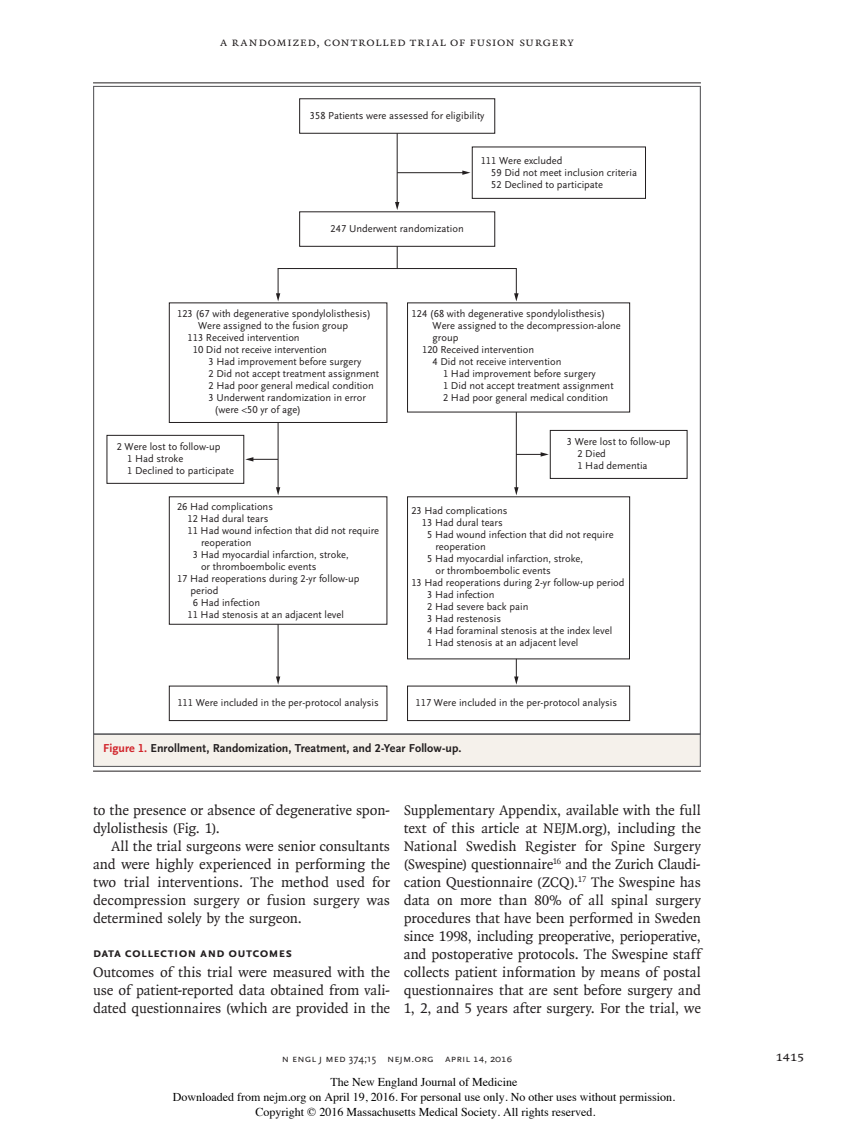
<style>
.page{position:relative;width:851px;height:1134px;background:#fff}
.page>*{position:absolute;margin:0;border:0;box-sizing:border-box;transform-origin:0 0}
.t1{font:15px/18px "OTNEJM Quadraat";letter-spacing:-.005em;color:#231f20;text-align:justify}
.t2{font:14.25px "OTNEJM Quadraat Cap";color:#231f20}
.t3{font:700 13.5px "OTNEJM Scala Sans Small LF Cap";letter-spacing:.02em;color:#231f20}
.t4{font:12.75px "OTNEJM Quadraat Small Cap";letter-spacing:.05em;color:#231f20}
.t5{font:12px/15px "Times";color:#000;text-align:center}
.t6{font:700 12px "OTNEJM Scala Sans LF";letter-spacing:.005em;color:#231f20}
.t7{font:10.8px "OTNEJM Scala Sans LF Cap";letter-spacing:.01em;color:#231f20}
.t8{font:10.5px/12px "OTNEJM Scala Sans LF";color:#231f20}
.s1{color:#d1232a}
.s2{font-family:"OTNEJM Scala Sans OSF"}
.s3{font-family:"OTNEJM Scala Sans LF Small Cap"}
</style>
<div class="page">
<hr style="left:93px;top:771px;width:607px;height:1px;background:#231f20">
<hr style="left:93px;top:82px;width:607px;height:1px;background:#231f20">
<div style="left:94px;top:734px;width:606px;height:32px;background:#f5f1eb"></div>
<div style="left:93px;top:734px;width:607px;height:33px;border:1px solid #636366"></div>
<svg style="left:106px;top:98px;width:582px;height:624px"></svg>
<div style="left:169px;top:303px;width:218px;height:119px;background:#fff"></div>
<div style="left:169px;top:302px;width:218px;height:121px;border:1px solid #231f20"></div>
<div style="left:407px;top:303px;width:222px;height:109px;background:#fff"></div>
<div style="left:407px;top:302px;width:223px;height:110px;border:1px solid #231f20"></div>
<div style="left:299px;top:212px;width:195px;height:34px;background:#fff"></div>
<div style="left:299px;top:211px;width:196px;height:36px;border:1px solid #231f20"></div>
<svg style="left:397px;top:246px;width:1px;height:22px"></svg>
<div style="left:299px;top:99px;width:195px;height:34px;background:#fff"></div>
<div style="left:299px;top:98px;width:196px;height:36px;border:1px solid #231f20"></div>
<div style="left:472px;top:147px;width:173px;height:51px;background:#fff"></div>
<div style="left:472px;top:147px;width:174px;height:52px;border:1px solid #231f20"></div>
<hr style="left:397px;top:133px;width:1px;height:70px;background:#231f20">
<svg style="left:395px;top:202px;width:4px;height:8px"></svg>
<hr style="left:397px;top:172px;width:67px;height:1px;background:#231f20">
<svg style="left:462px;top:170px;width:8px;height:5px"></svg>
<div style="left:107px;top:435px;width:137px;height:48px;background:#fff"></div>
<div style="left:107px;top:435px;width:137px;height:49px;border:1px solid #231f20"></div>
<svg style="left:276px;top:269px;width:4px;height:32px"></svg>
<svg style="left:245px;top:457px;width:33px;height:5px"></svg>
<div style="left:550px;top:430px;width:137px;height:48px;background:#fff"></div>
<div style="left:550px;top:430px;width:137px;height:49px;border:1px solid #231f20"></div>
<svg style="left:517px;top:452px;width:31px;height:5px"></svg>
<svg style="left:514px;top:269px;width:4px;height:32px"></svg>
<div style="left:407px;top:497px;width:222px;height:162px;background:#fff"></div>
<div style="left:407px;top:496px;width:223px;height:163px;border:1px solid #231f20"></div>
<div style="left:169px;top:497px;width:218px;height:127px;background:#fff"></div>
<div style="left:169px;top:496px;width:218px;height:129px;border:1px solid #231f20"></div>
<hr style="left:278px;top:423px;width:1px;height:66px;background:#231f20">
<svg style="left:276px;top:487px;width:4px;height:8px"></svg>
<hr style="left:516px;top:412px;width:1px;height:77px;background:#231f20">
<svg style="left:514px;top:487px;width:4px;height:8px"></svg>
<div style="left:407px;top:686px;width:222px;height:35px;background:#fff"></div>
<div style="left:407px;top:686px;width:223px;height:35px;border:1px solid #231f20"></div>
<div style="left:169px;top:686px;width:218px;height:35px;background:#fff"></div>
<div style="left:169px;top:686px;width:218px;height:35px;border:1px solid #231f20"></div>
<hr style="left:278px;top:624px;width:1px;height:54px;background:#231f20">
<svg style="left:276px;top:677px;width:4px;height:8px"></svg>
<svg style="left:514px;top:659px;width:4px;height:26px"></svg>
<hr style="left:278px;top:268px;width:238px;height:1px;background:#231f20">
<p class="t4" style="left:220px;top:35px;width:355px">A Randomized, Controlled Trial of Fusion Surgery</p>
<p class="t8" style="left:310px;top:110px;width:176px">358 Patients were assessed for eligibility</p>
<p class="t8" style="left:491px;top:154px;width:147px;text-indent:-10px">111 Were excluded<br>59 Did not meet inclusion criteria<br>52 Declined to participate</p>
<p class="t8" style="left:330px;top:223px;width:135px">247 Underwent randomization</p>
<p class="t8" style="left:177px;top:308px;width:195px">123 (67 with degenerative spondylolisthesis)</p>
<p class="t8" style="left:198px;top:320px;width:151px">Were assigned to the fusion group</p>
<p class="t8" style="left:188px;top:332px;width:114px">113 Received intervention</p>
<p class="t8" style="left:193px;top:344px;width:136px">10 Did not receive intervention</p>
<p class="t8" style="left:209px;top:356px;width:154px">3 Had improvement before surgery</p>
<p class="t8" style="left:209px;top:368px;width:172px">2 Did not accept treatment assignment</p>
<p class="t8" style="left:209px;top:380px;width:167px">2 Had poor general medical condition</p>
<p class="t8" style="left:209px;top:392px;width:159px">3 Underwent randomization in error</p>
<p class="t8" style="left:215px;top:404px;width:88px">(were &lt;50 yr of age)</p>
<p class="t8" style="left:411px;top:308px;width:195px">124 (68 with degenerative spondylolisthesis)</p>
<p class="t8" style="left:432px;top:320px;width:190px">Were assigned to the decompression-alone</p>
<p class="t8" style="left:432px;top:332px;width:27px">group</p>
<p class="t8" style="left:422px;top:344px;width:114px">120 Received intervention</p>
<p class="t8" style="left:432px;top:356px;width:130px">4 Did not receive intervention</p>
<p class="t8" style="left:443px;top:368px;width:154px">1 Had improvement before surgery</p>
<p class="t8" style="left:443px;top:380px;width:172px">1 Did not accept treatment assignment</p>
<p class="t8" style="left:443px;top:392px;width:167px">2 Had poor general medical condition</p>
<p class="t8" style="left:127px;top:441px;width:108px;text-indent:-10px">2 Were lost to follow-up<br>1 Had stroke<br>1 Declined to participate</p>
<p class="t8" style="left:577px;top:436px;width:95px;text-indent:-10px">3 Were lost to follow-up<br>2 Died<br>1 Had dementia</p>
<p class="t8" style="left:177px;top:500px;width:97px">26 Had complications</p>
<p class="t8" style="left:187px;top:512px;width:82px">12 Had dural tears</p>
<p class="t8" style="left:187px;top:524px;width:193px">11 Had wound infection that did not require</p>
<p class="t8" style="left:201px;top:536px;width:52px">reoperation</p>
<p class="t8" style="left:193px;top:548px;width:157px">3 Had myocardial infarction, stroke,</p>
<p class="t8" style="left:201px;top:560px;width:117px">or thromboembolic events</p>
<p class="t8" style="left:177px;top:572px;width:184px">17 Had reoperations during 2-yr follow-up</p>
<p class="t8" style="left:190px;top:584px;width:30px">period</p>
<p class="t8" style="left:193px;top:596px;width:69px">6 Had infection</p>
<p class="t8" style="left:187px;top:608px;width:158px">11 Had stenosis at an adjacent level</p>
<p class="t8" style="left:411px;top:505px;width:97px">23 Had complications</p>
<p class="t8" style="left:422px;top:517px;width:82px">13 Had dural tears</p>
<p class="t8" style="left:427px;top:529px;width:188px">5 Had wound infection that did not require</p>
<p class="t8" style="left:435px;top:541px;width:52px">reoperation</p>
<p class="t8" style="left:427px;top:553px;width:157px">5 Had myocardial infarction, stroke,</p>
<p class="t8" style="left:435px;top:565px;width:117px">or thromboembolic events</p>
<p class="t8" style="left:411px;top:577px;width:215px">13 Had reoperations during 2-yr follow-up period</p>
<p class="t8" style="left:427px;top:589px;width:69px">3 Had infection</p>
<p class="t8" style="left:427px;top:601px;width:103px">2 Had severe back pain</p>
<p class="t8" style="left:427px;top:613px;width:75px">3 Had restenosis</p>
<p class="t8" style="left:427px;top:625px;width:187px">4 Had foraminal stenosis at the index level</p>
<p class="t8" style="left:427px;top:637px;width:153px">1 Had stenosis at an adjacent level</p>
<p class="t8" style="left:177px;top:697px;width:203px">111 Were included in the per-protocol analysis</p>
<p class="t8" style="left:415px;top:697px;width:203px">117 Were included in the per-protocol analysis</p>
<p class="t6" style="left:103px;top:742px;width:360px"><span class="s1">Figure 1.</span> Enrollment, Randomization, Treatment, and 2-Year Follow-up.</p>
<h1 class="t1" style="left:93px;top:801px;width:298px">to the presence or absence of degenerative spon&shy;dylolisthesis (Fig. 1).</h1>
<h1 class="t1" style="left:93px;top:837px;width:299px;text-indent:18px">All the trial surgeons were senior consultants and were highly experienced in performing the two trial interventions. The method used for decompression surgery or fusion surgery was determined solely by the surgeon.</h1>
<p class="t3" style="left:93px;top:945px;width:200px">Data Collection and Outcomes</p>
<h1 class="t1" style="left:93px;top:963px;width:299px">Outcomes of this trial were measured with the use of patient-reported data obtained from vali&shy;dated questionnaires (which are provided in the</h1>
<p class="t1" style="left:403px;top:801px;width:299px">Supplementary Appendix, available with the full text of this article at NEJM.org), including the National Swedish Register for Spine Surgery (Swespine) questionnaire<sup>16</sup> and the Zurich Claudi&shy;cation Questionnaire (ZCQ).<sup>17</sup> The Swespine has data on more than 80% of all spinal surgery procedures that have been performed in Sweden since 1998, including preoperative, perioperative, and postoperative protocols. The Swespine staff collects patient information by means of postal questionnaires that are sent before surgery and 1, 2, and 5 years after surgery. For the trial, we</p>
<p class="t7" style="left:282px;top:1053px;width:232px">n engl j med <span class="s2">374;15</span> nejm.org <span class="s3">April 14, 2016</span></p>
<h2 class="t2" style="left:775px;top:1048px;width:30px">1415</h2>
<p class="t5" style="left:173px;top:1076px;width:503px">The New England Journal of Medicine<br>Downloaded from nejm.org on April 19, 2016. For personal use only. No other uses without permission.<br>Copyright © 2016 Massachusetts Medical Society. All rights reserved.</p>
</div>
